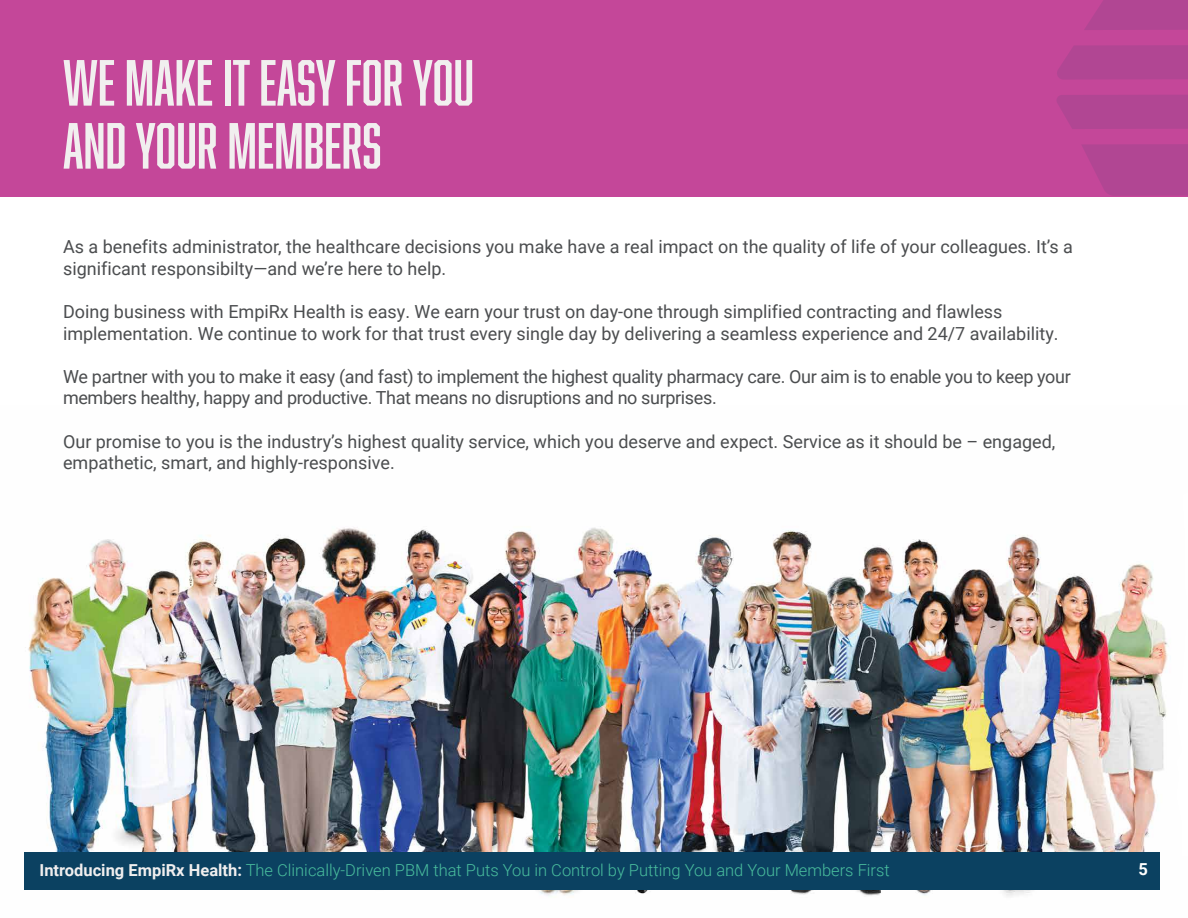
<style>
.page{position:relative;width:1188px;height:918px;background:#fff}
.page>*{position:absolute;margin:0;border:0;box-sizing:border-box;transform-origin:0 0}
.t1{font:60px/63px "Abolition";color:#f1efef}
.t2{font:18px/21.6px "Roboto";color:#4b4d4f}
.t3{font:18px/21.6px "Roboto";letter-spacing:-.02em;color:#4b4d4f}
.t4{font:300 16.5px "Roboto";color:#49bd9d}
.t5{font:700 16.5px "Roboto";color:#fff}
.s1{font-weight:700;color:#f1efef}
</style>
<div class="page">
<img style="left:28px;top:527px;width:1140px;height:369px">
<div style="left:0;top:0;width:1188px;height:196px;background:#c44799"></div>
<svg style="left:1084px;top:0;width:104px;height:30px;background:#b24693"></svg>
<svg style="left:1057px;top:45px;width:131px;height:35px;background:#b24693"></svg>
<div style="left:1057px;top:95px;width:131px;height:34px;background:#b14693"></div>
<svg style="left:1082px;top:144px;width:106px;height:52px"></svg>
<div style="left:24px;top:852px;width:1135px;height:38px;background:#0b4161"></div>
<h1 class="t1" style="left:63px;top:50px;width:413px">WE MAKE IT EASY FOR YOU<br>AND YOUR MEMBERS</h1>
<p class="t2" style="left:63px;top:235px;width:1011px">As a benefits administrator, the healthcare decisions you make have a real impact on the quality of life of your colleagues. It’s a significant responsibilty—and we’re here to help.</p>
<p class="t2" style="left:63px;top:300px;width:997px">Doing business with EmpiRx Health is easy. We earn your trust on day-one through simplified contracting and flawless implementation. We continue to work for that trust every single day by delivering a seamless experience and 24/7 availability.</p>
<p class="t3" style="left:63px;top:365px;width:1009px">We partner with you to make it easy (and fast) to implement the highest quality pharmacy care. Our aim is to enable you to keep your members healthy, happy and productive. That means no disruptions and no surprises.</p>
<p class="t2" style="left:63px;top:430px;width:994px">Our promise to you is the industry’s highest quality service, which you deserve and expect. Service as it should be – engaged, empathetic, smart, and highly-responsive.</p>
<p class="t4" style="left:40px;top:859px;width:852px"><span class="s1">Introducing EmpiRx Health:</span> The Clinically-Driven PBM that Puts You in Control by Putting You and Your Members First</p>
<p class="t5" style="left:1139px;top:858px;width:11px">5</p>
</div>
